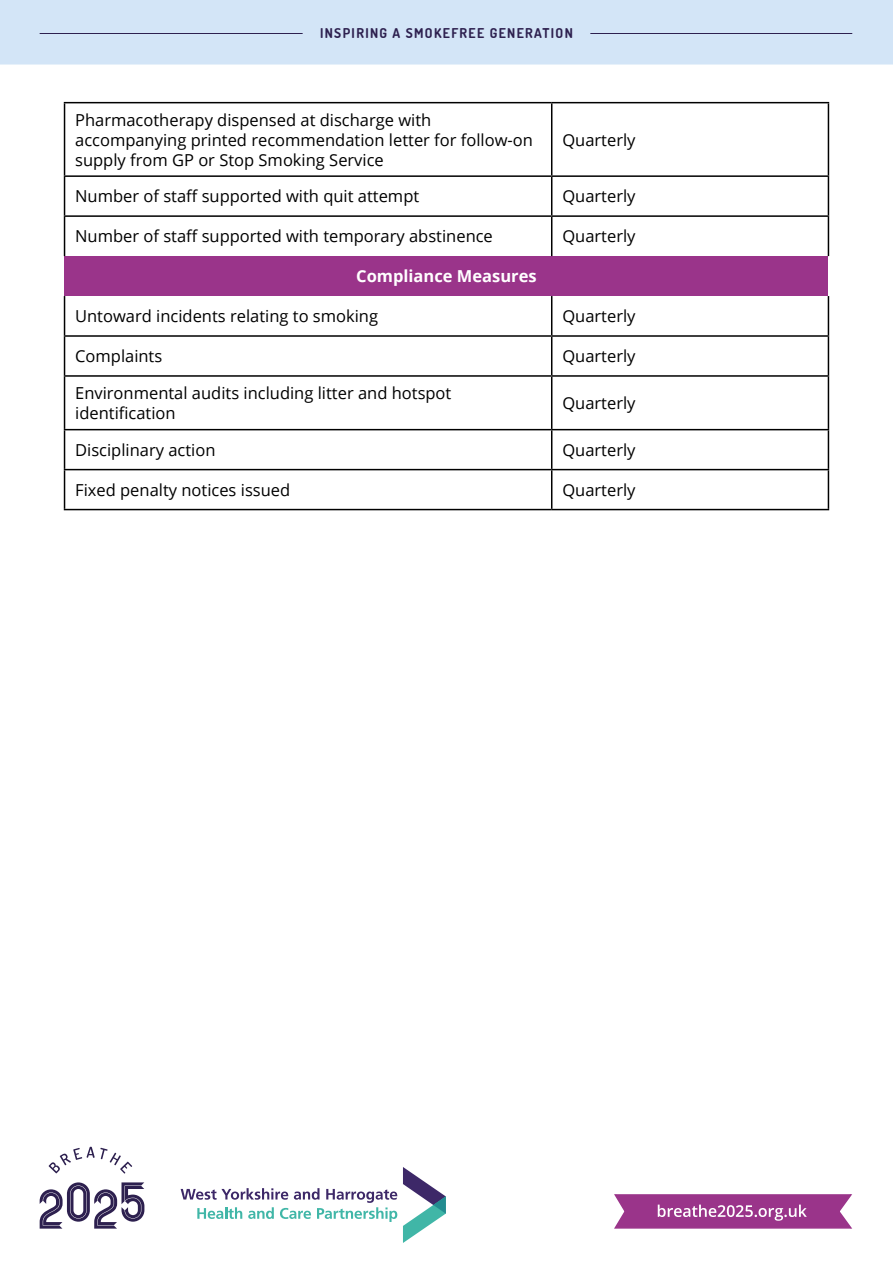
<style>
.page{position:relative;width:893px;height:1263px;background:#fff}
.page>*{position:absolute;margin:0;border:0;box-sizing:border-box;transform-origin:0 0}
.t1{font:16.5px/19.8px "Open Sans";color:#000}
.t2{font:700 16.5px "Open Sans";color:#fff}
.t3{font:700 13.5px "Dosis";letter-spacing:.1em;color:#2d204f}
</style>
<div class="page">
<div style="left:0;top:0;width:893px;height:65px;background:#d3e5f7"></div>
<hr style="left:590px;top:33px;width:262px;height:1px;background:#2d204f">
<hr style="left:40px;top:33px;width:263px;height:1px;background:#2d204f">
<svg style="left:614px;top:1194px;width:239px;height:35px;background:#a8509a"></svg>
<svg style="left:40px;top:1182px;width:104px;height:46px"></svg>
<svg style="left:49px;top:1147px;width:83px;height:26px"></svg>
<svg style="left:181px;top:1188px;width:216px;height:34px"></svg>
<svg style="left:403px;top:1167px;width:43px;height:76px"></svg>
<div style="left:65px;top:256px;width:763px;height:40px;background:#9a348a"></div>
<hr style="left:64px;top:102px;width:488px;height:1px;background:#000">
<hr style="left:64px;top:103px;width:1px;height:72px;background:#000">
<hr style="left:552px;top:102px;width:277px;height:1px;background:#000">
<hr style="left:551px;top:103px;width:1px;height:72px;background:#000">
<hr style="left:828px;top:103px;width:1px;height:72px;background:#000">
<hr style="left:64px;top:175px;width:488px;height:2px;background:#000">
<hr style="left:64px;top:177px;width:1px;height:38px;background:#000">
<hr style="left:552px;top:175px;width:277px;height:2px;background:#000">
<hr style="left:551px;top:177px;width:1px;height:38px;background:#000">
<hr style="left:828px;top:177px;width:1px;height:38px;background:#000">
<hr style="left:64px;top:215px;width:488px;height:2px;background:#000">
<hr style="left:64px;top:217px;width:1px;height:39px;background:#000">
<hr style="left:552px;top:215px;width:277px;height:2px;background:#000">
<hr style="left:551px;top:217px;width:1px;height:39px;background:#000">
<hr style="left:828px;top:217px;width:1px;height:39px;background:#000">
<hr style="left:64px;top:296px;width:1px;height:39px;background:#000">
<hr style="left:551px;top:296px;width:1px;height:39px;background:#000">
<hr style="left:828px;top:296px;width:1px;height:39px;background:#000">
<hr style="left:64px;top:335px;width:488px;height:2px;background:#000">
<hr style="left:64px;top:337px;width:1px;height:38px;background:#000">
<hr style="left:552px;top:335px;width:277px;height:2px;background:#000">
<hr style="left:551px;top:337px;width:1px;height:38px;background:#000">
<hr style="left:828px;top:337px;width:1px;height:38px;background:#000">
<hr style="left:64px;top:375px;width:488px;height:2px;background:#000">
<hr style="left:64px;top:377px;width:1px;height:52px;background:#000">
<hr style="left:552px;top:375px;width:277px;height:2px;background:#000">
<hr style="left:551px;top:377px;width:1px;height:52px;background:#000">
<hr style="left:828px;top:377px;width:1px;height:52px;background:#000">
<hr style="left:64px;top:429px;width:488px;height:1px;background:#000">
<hr style="left:64px;top:430px;width:1px;height:39px;background:#000">
<hr style="left:552px;top:429px;width:277px;height:1px;background:#000">
<hr style="left:551px;top:430px;width:1px;height:39px;background:#000">
<hr style="left:828px;top:430px;width:1px;height:39px;background:#000">
<hr style="left:64px;top:469px;width:488px;height:1px;background:#000">
<hr style="left:64px;top:470px;width:1px;height:39px;background:#000">
<hr style="left:552px;top:469px;width:277px;height:1px;background:#000">
<hr style="left:551px;top:470px;width:1px;height:39px;background:#000">
<hr style="left:828px;top:470px;width:1px;height:39px;background:#000">
<hr style="left:64px;top:509px;width:488px;height:1px;background:#000">
<hr style="left:552px;top:509px;width:277px;height:1px;background:#000">
<p class="t3" style="left:320px;top:24px;width:254px">INSPIRING A SMOKEFREE GENERATION</p>
<p class="t1" style="left:75px;top:110px;width:459px">Pharmacotherapy dispensed at discharge with accompanying printed recommendation letter for follow-on supply from GP or Stop Smoking Service</p>
<p class="t1" style="left:562px;top:129px;width:75px">Quarterly</p>
<p class="t1" style="left:75px;top:186px;width:346px">Number of staff supported with quit attempt</p>
<p class="t1" style="left:562px;top:186px;width:75px">Quarterly</p>
<p class="t1" style="left:75px;top:226px;width:419px">Number of staff supported with temporary abstinence</p>
<p class="t1" style="left:562px;top:226px;width:75px">Quarterly</p>
<p class="t2" style="left:356px;top:265px;width:182px">Compliance Measures</p>
<p class="t1" style="left:75px;top:306px;width:304px">Untoward incidents relating to smoking</p>
<p class="t1" style="left:562px;top:306px;width:75px">Quarterly</p>
<p class="t1" style="left:75px;top:346px;width:89px">Complaints</p>
<p class="t1" style="left:562px;top:346px;width:75px">Quarterly</p>
<p class="t1" style="left:75px;top:383px;width:378px">Environmental audits including litter and hotspot identification</p>
<p class="t1" style="left:562px;top:393px;width:75px">Quarterly</p>
<p class="t1" style="left:75px;top:440px;width:142px">Disciplinary action</p>
<p class="t1" style="left:562px;top:440px;width:75px">Quarterly</p>
<p class="t1" style="left:75px;top:480px;width:217px">Fixed penalty notices issued</p>
<p class="t1" style="left:562px;top:480px;width:75px">Quarterly</p>
</div>
